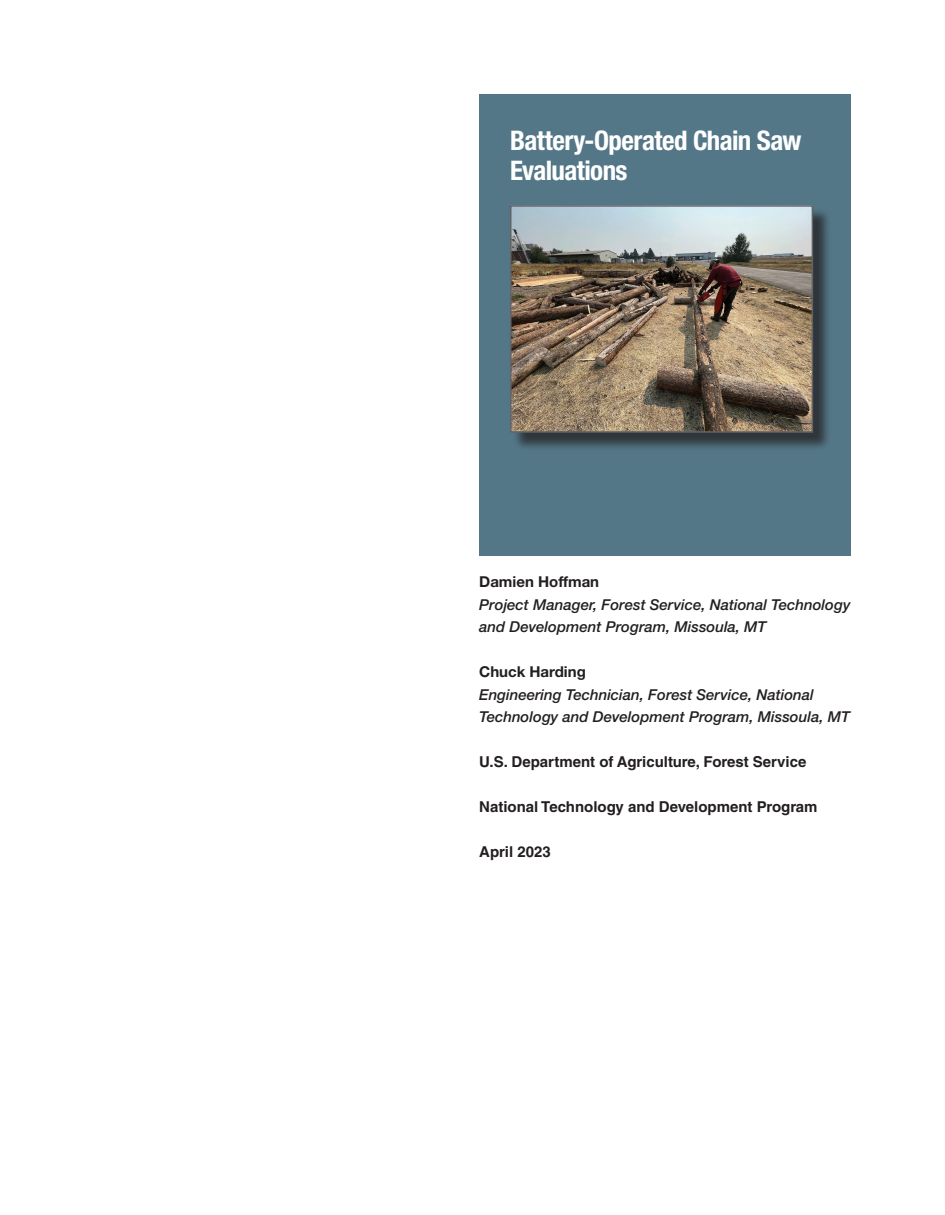
<style>
.page{position:relative;width:945px;height:1215px;background:#fff}
.page>*{position:absolute;margin:0;border:0;box-sizing:border-box;transform-origin:0 0}
.P__Caption-Start_in{font:700 condensed 27px/30px "Helvetica Neue LT Std";letter-spacing:-.02em;color:#fff}
.P__Author_title{font:italic 500 15px/22.5px "Helvetica Neue LT Std";color:#231f20}
.P_Title_page_pub_in{font:700 15px "Helvetica LT Std";color:#231f20}
.P__Author_byline{font:700 15px "Helvetica Neue LT Std";color:#231f20}
</style>
<div class="page">
<div style="left:479px;top:94px;width:371px;height:462px;background:#547788"></div>
<div style="left:512px;top:207px;width:320px;height:245px;background:#231f20;opacity:.75"></div>
<img style="left:513px;top:208px;width:297px;height:222px">
<div style="left:510px;top:205px;width:303px;height:228px;border:2px solid #636366"></div>
<p class="P__Caption-Start_in" style="left:510px;top:125px;width:293px">Battery-Operated Chain Saw<br>Evaluations</p>
<p class="P__Author_byline" style="left:479px;top:573px;width:121px">Damien Hoffman</p>
<p class="P__Author_title" style="left:479px;top:593px;width:373px">Project Manager, Forest Service, National Technology and Development Program, Missoula, MT</p>
<p class="P__Author_byline" style="left:479px;top:663px;width:108px">Chuck Harding</p>
<p class="P__Author_title" style="left:479px;top:683px;width:372px">Engineering Technician, Forest Service, National<br>Technology and Development Program, Missoula, MT</p>
<p class="P_Title_page_pub_in" style="left:479px;top:753px;width:329px">U.S. Department of Agriculture, Forest Service</p>
<p class="P_Title_page_pub_in" style="left:479px;top:798px;width:340px">National Technology and Development Program</p>
<p class="P_Title_page_pub_in" style="left:479px;top:843px;width:73px">April 2023</p>
</div>
